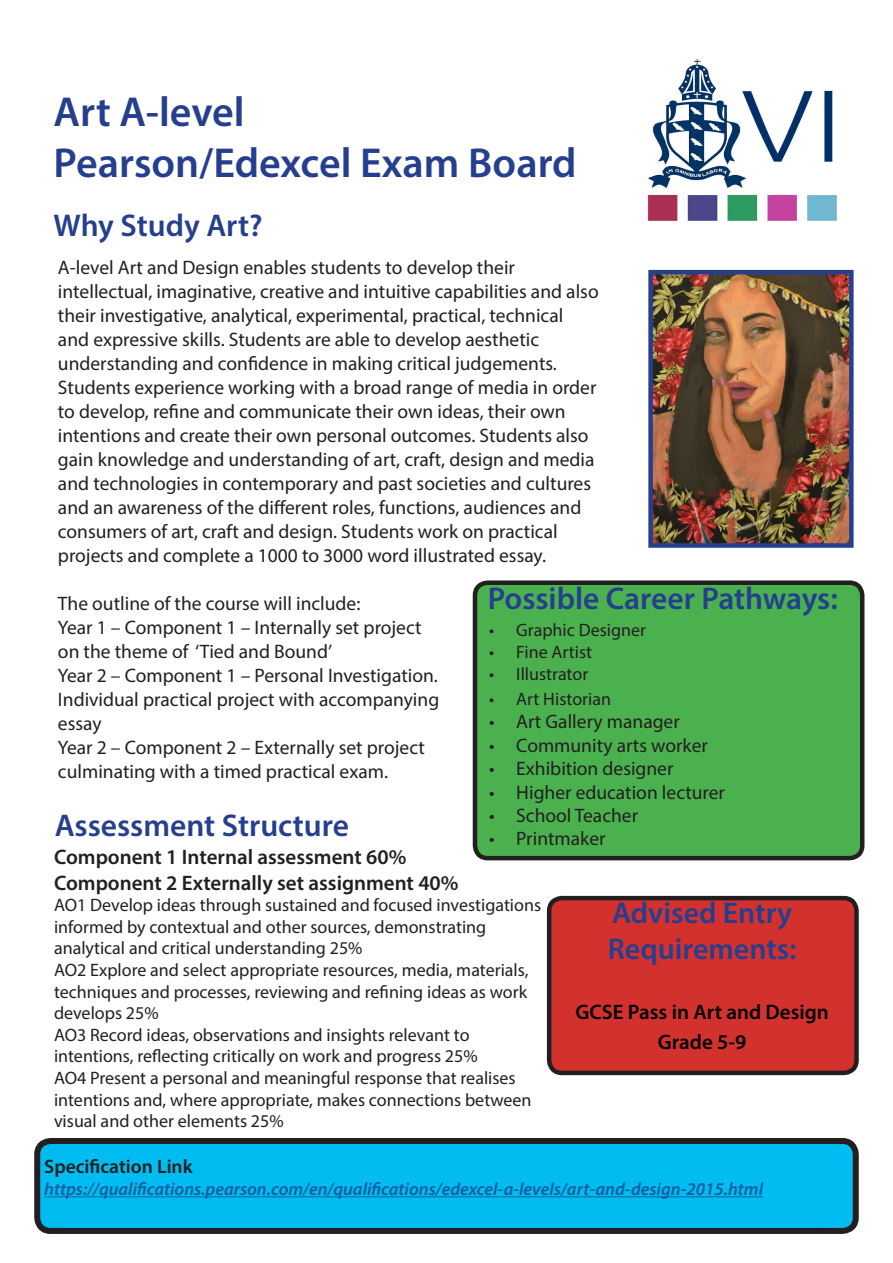
<style>
.page{position:relative;width:893px;height:1263px;background:#fff}
.page>*{position:absolute;margin:0;border:0;box-sizing:border-box;transform-origin:0 0}
.t1{font:600 42px "Myriad Pro";color:#253f8e}
.t2{font:600 31.5px "Myriad Pro";color:#253f8e}
.t3{font:600 30px "Myriad Pro";color:#253f8e}
.t4{font:600 21px "Myriad Pro";color:#231f20}
.t5{font:600 21px/30px "Myriad Pro";color:#000;text-align:center}
.t6{font:19.5px/24px "Myriad Pro";color:#231f20}
.t7{font:600 19.5px "Myriad Pro";color:#231f20}
.t8{font:18px/21.6px "Myriad Pro";color:#231f20}
.t9{font:italic 600 18px "Myriad Pro";color:#175d9e}
</style>
<div class="page">
<img style="left:647px;top:59px;width:190px;height:162px">
<div style="left:475px;top:583px;width:387px;height:275px;background:#4bb14f;border-radius:13px"></div>
<div style="left:473px;top:580px;width:391px;height:280px;border:4px solid #231f20;border-radius:13px"></div>
<div style="left:37px;top:1141px;width:819px;height:90px;background:#00bcf1;border-radius:13px"></div>
<div style="left:34px;top:1138px;width:825px;height:96px;border:6px solid #231f20;border-radius:13px"></div>
<hr style="left:44px;top:1196px;width:719px;height:1px;background:#175d9e">
<div style="left:549px;top:898px;width:307px;height:175px;background:#d3312e;border-radius:13px"></div>
<div style="left:547px;top:896px;width:312px;height:179px;border:4px solid #231f20;border-radius:13px"></div>
<img style="left:653px;top:275px;width:196px;height:268px">
<div style="left:648px;top:270px;width:206px;height:278px;border:4px solid #253f8e"></div>
<p class="t1" style="left:54px;top:85px;width:193px">Art A-level</p>
<p class="t1" style="left:54px;top:136px;width:524px">Pearson/Edexcel Exam Board</p>
<p class="t2" style="left:54px;top:205px;width:211px">Why Study Art?</p>
<p class="t6" style="left:58px;top:255px;width:542px">A-level Art and Design enables students to develop their intellectual, imaginative, creative and intuitive capabilities and also their investigative, analytical, experimental, practical, technical and expressive skills. Students are able to develop aesthetic understanding and confidence in making critical judgements.<br>Students experience working with a broad range of media in order to develop, refine and communicate their own ideas, their own intentions and create their own personal outcomes. Students also gain knowledge and understanding of art, craft, design and media and technologies in contemporary and past societies and cultures and an awareness of the different roles, functions, audiences and consumers of art, craft and design. Students work on practical projects and complete a 1000 to 3000 word illustrated essay.</p>
<p class="t6" style="left:58px;top:591px;width:304px">The outline of the course will include:</p>
<p class="t6" style="left:58px;top:615px;width:365px">Year 1 – Component 1 – Internally set project on the theme of ‘Tied and Bound’</p>
<p class="t6" style="left:58px;top:663px;width:383px;text-align:justify">Year 2 – Component 1 – Personal Investigation.<br>Individual practical project with accompanying essay</p>
<p class="t6" style="left:58px;top:735px;width:368px">Year 2 – Component 2 – Externally set project culminating with a timed practical exam.</p>
<p class="t2" style="left:55px;top:805px;width:296px">Assessment Structure</p>
<p class="t2" style="left:488px;top:578px;width:351px">Possible Career Pathways:</p>
<p class="t8" style="left:489px;top:619px;width:158px">• Graphic Designer</p>
<p class="t8" style="left:489px;top:641px;width:104px">• Fine Artist</p>
<p class="t8" style="left:489px;top:662px;width:100px">• Illustrator</p>
<p class="t8" style="left:489px;top:688px;width:123px">• Art Historian</p>
<p class="t6" style="left:489px;top:709px;width:192px">• Art Gallery manager</p>
<p class="t6" style="left:489px;top:733px;width:220px">• Community arts worker</p>
<p class="t6" style="left:489px;top:756px;width:186px">• Exhibition designer</p>
<p class="t6" style="left:489px;top:780px;width:237px">• Higher education lecturer</p>
<p class="t6" style="left:489px;top:803px;width:150px">• School Teacher</p>
<p class="t6" style="left:489px;top:826px;width:118px">• Printmaker</p>
<p class="t4" style="left:54px;top:844px;width:354px">Component 1 Internal assessment 60%</p>
<p class="t4" style="left:54px;top:869px;width:406px">Component 2 Externally set assignment 40%</p>
<p class="t8" style="left:54px;top:894px;width:489px">AO1 Develop ideas through sustained and focused investigations informed by contextual and other sources, demonstrating analytical and critical understanding 25%</p>
<p class="t8" style="left:54px;top:959px;width:476px;text-align:justify">AO2 Explore and select appropriate resources, media, materials, techniques and processes, reviewing and refining ideas as work develops 25%</p>
<p class="t8" style="left:54px;top:1024px;width:425px">AO3 Record ideas, observations and insights relevant to intentions, reflecting critically on work and progress 25%</p>
<p class="t8" style="left:54px;top:1067px;width:479px">AO4 Present a personal and meaningful response that realises intentions and, where appropriate, makes connections between visual and other elements 25%</p>
<p class="t3" style="left:612px;top:894px;width:181px">Advised Entry</p>
<p class="t3" style="left:608px;top:930px;width:190px">Requirements:</p>
<p class="t5" style="left:575px;top:996px;width:255px">GCSE Pass in Art and Design<br>Grade 5-9</p>
<p class="t7" style="left:44px;top:1154px;width:150px">Specification Link</p>
<p class="t9" style="left:44px;top:1177px;width:720px">https://qualifications.pearson.com/en/qualifications/edexcel-a-levels/art-and-design-2015.html</p>
</div>
